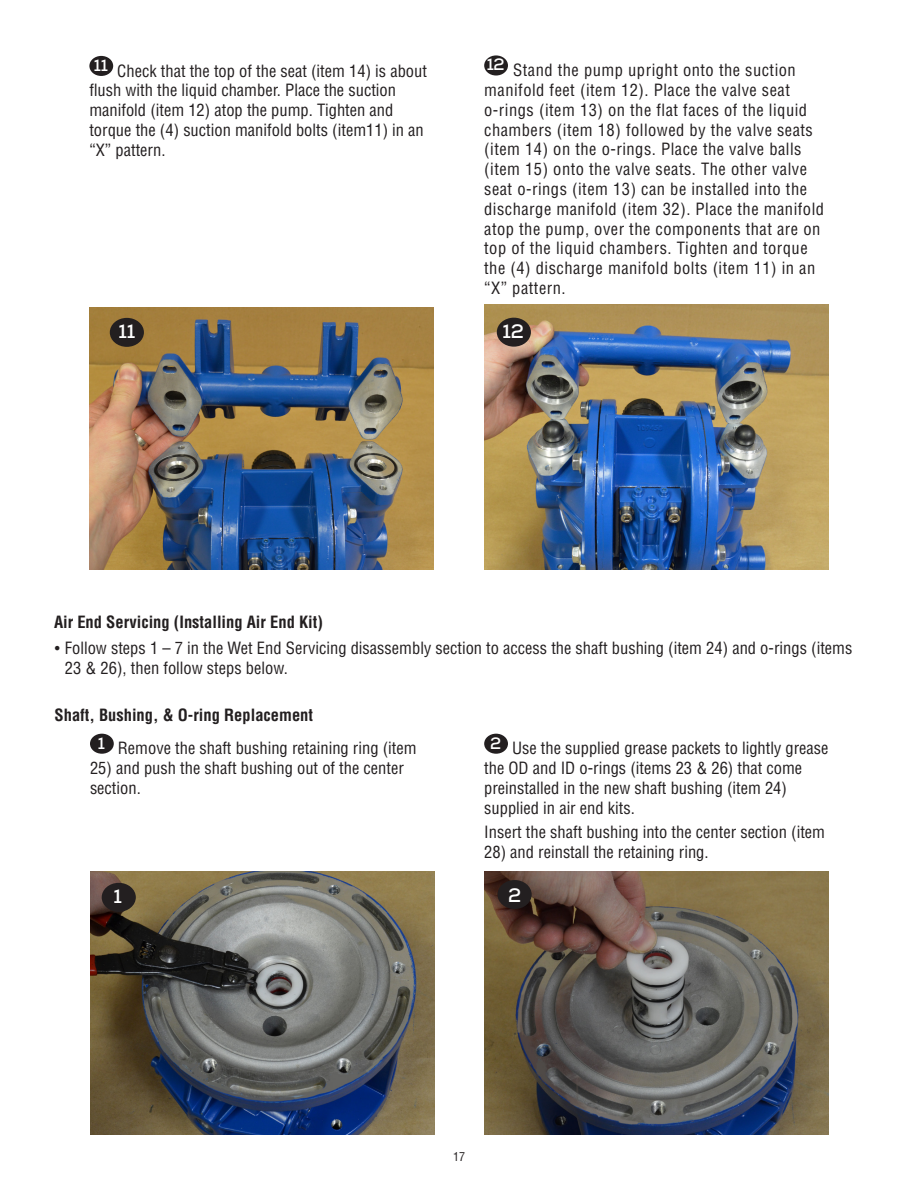
<style>
.page{position:relative;width:918px;height:1188px;background:#fff}
.page>*{position:absolute;margin:0;border:0;box-sizing:border-box;transform-origin:0 0}
.Quotes{font:700 19.5px "Nexa";color:#fff}
.t1{font:condensed 16.5px/19.8px "Helvetica";color:#231f20}
.t2{font:condensed 16.5px/19.8px "Helvetica";letter-spacing:.03em;color:#231f20}
.t3{font:700 condensed 16.5px "Helvetica";color:#231f20}
.Quotes-2{font:700 16.5px "Nexa";color:#fff}
.t4{font:condensed 12px "Helvetica";color:#231f20}
.s1{font-family:"Times New Roman";font-stretch:normal;font-size:18px}
</style>
<div class="page">
<img style="left:89px;top:307px;width:345px;height:263px">
<div style="left:89px;top:56px;width:24px;height:20px;background:#231f20;border-radius:50%"></div>
<div style="left:110px;top:318px;width:34px;height:29px;background:#231f20;border-radius:50%"></div>
<div style="left:484px;top:55px;width:24px;height:21px;background:#231f20;border-radius:50%"></div>
<img style="left:484px;top:305px;width:345px;height:265px">
<div style="left:497px;top:318px;width:34px;height:29px;background:#231f20;border-radius:50%"></div>
<div style="left:90px;top:734px;width:24px;height:20px;background:#231f20;border-radius:50%"></div>
<img style="left:90px;top:871px;width:344px;height:263px">
<img style="left:484px;top:871px;width:345px;height:263px">
<div style="left:484px;top:734px;width:24px;height:20px;background:#231f20;border-radius:50%"></div>
<div style="left:498px;top:880px;width:34px;height:29px;background:#231f20;border-radius:50%"></div>
<div style="left:102px;top:883px;width:34px;height:29px;background:#231f20;border-radius:50%"></div>
<p class="Quotes-2" style="left:94px;top:55px;width:16px">11</p>
<p class="t1" style="left:89px;top:60px;width:339px;text-indent:28px">Check that the top of the seat (item 14) is about flush with the liquid chamber. Place the suction manifold (item 12) atop the pump. Tighten and torque the (4) suction manifold bolts (item11) in an “X” pattern.</p>
<p class="Quotes" style="left:119px;top:319px;width:18px">11</p>
<p class="Quotes-2" style="left:487px;top:54px;width:19px">12</p>
<p class="t2" style="left:484px;top:60px;width:341px;text-indent:29px">Stand the pump upright onto the suction manifold feet (item 12). Place the valve seat o-rings (item 13) on the flat faces of the liquid chambers (item 18) followed by the valve seats (item 14) on the o-rings. Place the valve balls (item 15) onto the valve seats. The other valve seat o-rings (item 13) can be installed into the discharge manifold (item 32). Place the manifold atop the pump, over the components that are on top of the liquid chambers. Tighten and torque the (4) discharge manifold bolts (item 11) in an “X” pattern.</p>
<p class="Quotes" style="left:503px;top:319px;width:23px">12</p>
<p class="t3" style="left:54px;top:612px;width:270px">Air End Servicing (Installing Air End Kit)</p>
<p class="t1" style="left:65px;top:638px;width:789px;text-indent:-11px"><span class="s1">•</span> Follow steps 1 – 7 in the Wet End Servicing disassembly section to access the shaft bushing (item 24) and o-rings (items<br>23 &amp; 26), then follow steps below.</p>
<p class="t3" style="left:55px;top:705px;width:260px">Shaft, Bushing, &amp; O-ring Replacement</p>
<p class="Quotes-2" style="left:98px;top:732px;width:9px">1</p>
<p class="t1" style="left:118px;top:738px;width:300px">Remove the shaft bushing retaining ring (item</p>
<p class="t1" style="left:90px;top:758px;width:315px">25) and push the shaft bushing out of the center section.</p>
<p class="Quotes-2" style="left:490px;top:732px;width:13px">2</p>
<p class="t1" style="left:484px;top:738px;width:346px;text-indent:28px">Use the supplied grease packets to lightly grease the OD and ID o-rings (items 23 &amp; 26) that come preinstalled in the new shaft bushing (item 24) supplied in air end kits.</p>
<p class="t1" style="left:484px;top:822px;width:342px">Insert the shaft bushing into the center section (item</p>
<p class="t1" style="left:484px;top:842px;width:226px">28) and reinstall the retaining ring.</p>
<p class="Quotes" style="left:114px;top:884px;width:10px">1</p>
<p class="Quotes" style="left:508px;top:882px;width:15px">2</p>
<p class="t4" style="left:453px;top:1149px;width:13px">17</p>
</div>
